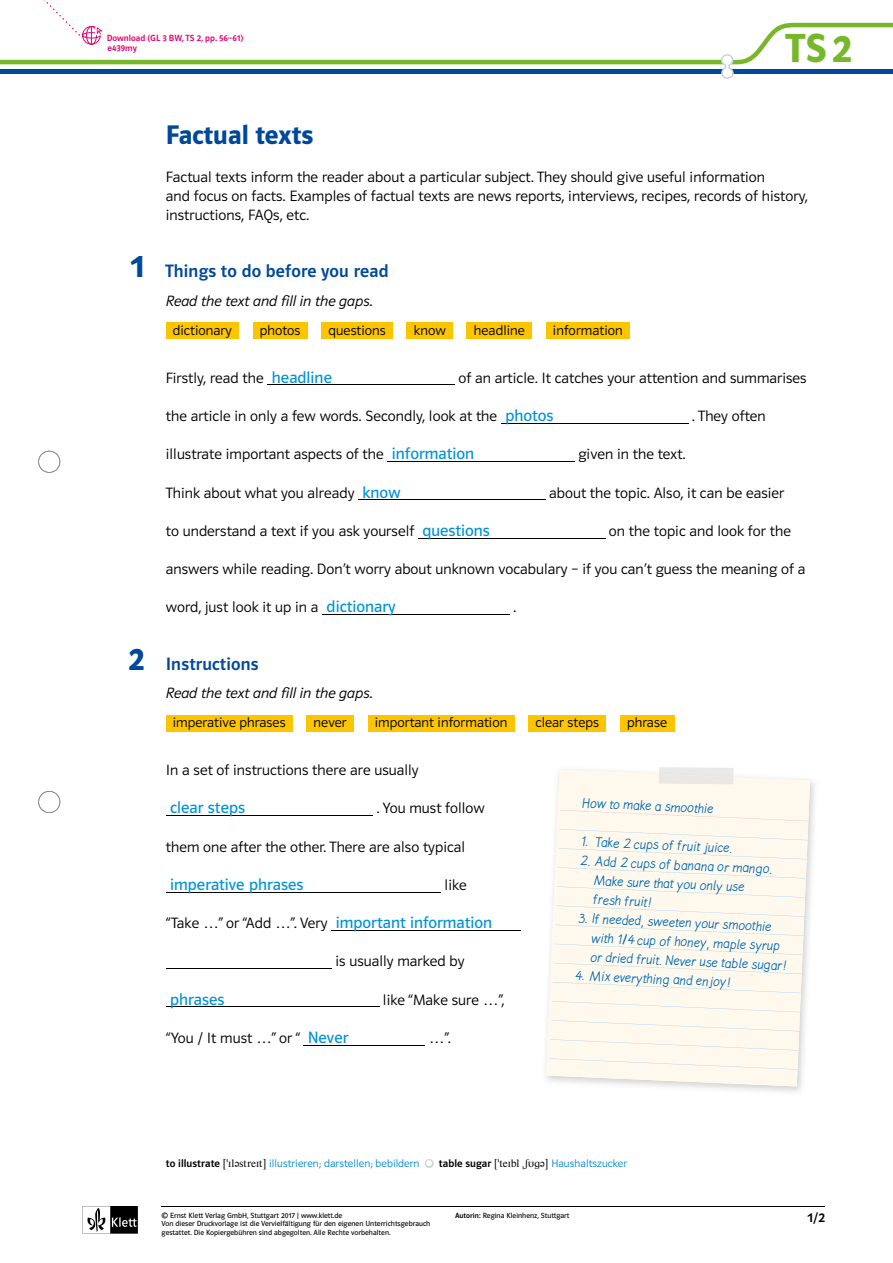
<style>
.page{position:relative;width:893px;height:1263px;background:#fff}
.page>*{position:absolute;margin:0;border:0;box-sizing:border-box;transform-origin:0 0}
.t1{font:42px "Polo 22 K Hfett";color:#76b82a}
.t2{font:33px "Polo ST11 K Hfett";color:#00489a}
.t3{font:27px "Polo ST11 K Hfett";color:#00489a}
.t4{font:18px "Polo ST11 K Krftg";letter-spacing:.01em;color:#00489a}
.t5{font:16.5px "Polo ST11 K Buch";color:#0093d6}
.t6{font:15px/19.2px "Polo ST11 K Leicht";letter-spacing:.005em;color:#000}
.t7{font:15px/19.4px "Lemme Script";color:#0069b4}
.t8{font:15px "Polo ST11 K Leicht Kursiv";color:#000}
.t9{font:13.8px "Polo ST11 K Leicht";letter-spacing:.005em;color:#000}
.t10{font:13.5px "Polo ST11 K Krftg";color:#000}
.t11{font:10.8px "Polo ST11 K Leicht";letter-spacing:.005em;color:#008bd2}
.t12{font:9px/10.5px "Polo ST11 K Krftg";color:#e6006d}
.t13{font:7.5px/8.9px "Polo ST11 K Buch";color:#000}
.s1{font-family:"Polo ST11 K Buch";font-size:16.5px;color:#0093d6}
.s2{font-family:"Polo ST11 K Krftg";color:#000}
.s3{font-family:"Klett 55 Phon Ser";color:#000}
.s4{font-family:"Mistral";font-size:13.5px;color:#fff}
.s5{font-family:"Polo ST11 K Krftg"}
</style>
<div class="page">
<svg style="left:83px;top:1206px;width:55px;height:27px"></svg>
<svg style="left:0;top:0;width:893px;height:79px"></svg>
<svg style="left:38px;top:451px;width:22px;height:22px"></svg>
<svg style="left:38px;top:791px;width:22px;height:22px"></svg>
<hr style="left:162px;top:1206px;width:663px;height:1px;background:#000">
<div style="left:166px;top:322px;width:73px;height:17px;background:#fdc400"></div>
<div style="left:253px;top:322px;width:55px;height:17px;background:#fdc400"></div>
<div style="left:322px;top:322px;width:71px;height:17px;background:#fdc400"></div>
<div style="left:407px;top:322px;width:46px;height:17px;background:#fdc400"></div>
<div style="left:467px;top:322px;width:65px;height:17px;background:#fdc400"></div>
<div style="left:546px;top:322px;width:84px;height:17px;background:#fdc400"></div>
<div style="left:166px;top:715px;width:127px;height:16px;background:#fdc400"></div>
<div style="left:307px;top:715px;width:47px;height:16px;background:#fdc400"></div>
<div style="left:368px;top:715px;width:146px;height:16px;background:#fdc400"></div>
<div style="left:528px;top:715px;width:78px;height:16px;background:#fdc400"></div>
<div style="left:620px;top:715px;width:54px;height:16px;background:#fdc400"></div>
<hr style="left:268px;top:385px;width:187px;height:1px;background:#000">
<hr style="left:501px;top:423px;width:187px;height:1px;background:#000">
<hr style="left:388px;top:461px;width:187px;height:1px;background:#000">
<hr style="left:358px;top:499px;width:187px;height:1px;background:#000">
<hr style="left:418px;top:538px;width:187px;height:1px;background:#000">
<hr style="left:322px;top:614px;width:187px;height:1px;background:#000">
<hr style="left:166px;top:815px;width:207px;height:1px;background:#000">
<hr style="left:166px;top:892px;width:275px;height:1px;background:#000">
<hr style="left:331px;top:930px;width:190px;height:1px;background:#000">
<hr style="left:166px;top:968px;width:166px;height:1px;background:#000">
<hr style="left:166px;top:1006px;width:213px;height:1px;background:#000">
<hr style="left:304px;top:1045px;width:121px;height:1px;background:#000">
<svg style="left:425px;top:1159px;width:9px;height:9px"></svg>
<svg style="left:546px;top:770px;width:264px;height:313px;fill:#fff9ed"></svg>
<svg style="left:549px;top:810px;width:261px;height:276px;background:#fcf7ed"></svg>
<img style="left:659px;top:767px;width:74px;height:7px">
<svg style="left:659px;top:774px;width:74px;height:10px"></svg>
<p class="t12" style="left:107px;top:33px;width:138px">Download (GL 3 BW, TS 2, pp. 56–61) e439my</p>
<h1 class="t1" style="left:785px;top:26px;width:68px">TS 2</h1>
<h2 class="t2" style="left:131px;top:248px;width:15px">1</h2>
<h2 class="t2" style="left:129px;top:640px;width:18px">2</h2>
<h3 class="t3" style="left:166px;top:119px;width:149px">Factual texts</h3>
<p class="t6" style="left:166px;top:167px;width:643px">Factual texts inform the reader about a particular subject. They should give useful information<br>and focus on facts. Examples of factual texts are news reports, interviews, recipes, records of history, instructions, FAQs, etc.</p>
<p class="t4" style="left:165px;top:262px;width:225px">Things to do before you read</p>
<p class="t8" style="left:166px;top:293px;width:208px">Read the text and fill in the gaps.</p>
<p class="t9" style="left:173px;top:323px;width:60px">dictionary</p>
<p class="t9" style="left:260px;top:323px;width:42px">photos</p>
<p class="t9" style="left:329px;top:323px;width:59px">questions</p>
<p class="t9" style="left:414px;top:323px;width:33px">know</p>
<p class="t9" style="left:474px;top:323px;width:53px">headline</p>
<p class="t9" style="left:553px;top:323px;width:71px">information</p>
<p class="t6" style="left:166px;top:368px;width:168px">Firstly, read the <span class="s1">headline</span></p>
<p class="t6" style="left:458px;top:368px;width:350px">of an article. It catches your attention and summarises</p>
<p class="t6" style="left:166px;top:406px;width:389px">the article in only a few words. Secondly, look at the <span class="s1">photos</span></p>
<p class="t6" style="left:692px;top:406px;width:75px">. They often</p>
<p class="t6" style="left:166px;top:445px;width:310px">illustrate important aspects of the <span class="s1">information</span></p>
<p class="t6" style="left:578px;top:445px;width:109px">given in the text.</p>
<p class="t6" style="left:166px;top:483px;width:236px">Think about what you already <span class="s1">know</span></p>
<p class="t6" style="left:549px;top:483px;width:237px">about the topic. Also, it can be easier</p>
<p class="t6" style="left:166px;top:521px;width:326px">to understand a text if you ask yourself <span class="s1">questions</span></p>
<p class="t6" style="left:609px;top:521px;width:183px">on the topic and look for the</p>
<p class="t6" style="left:166px;top:559px;width:641px">answers while reading. Don’t worry about unknown vocabulary – if you can’t guess the meaning of a</p>
<p class="t6" style="left:166px;top:598px;width:231px">word, just look it up in a <span class="s1">dictionary</span></p>
<p class="t6" style="left:513px;top:598px;width:5px">.</p>
<p class="t4" style="left:166px;top:654px;width:94px">Instructions</p>
<p class="t8" style="left:166px;top:685px;width:208px">Read the text and fill in the gaps.</p>
<p class="t9" style="left:173px;top:715px;width:114px">imperative phrases</p>
<p class="t9" style="left:314px;top:715px;width:35px">never</p>
<p class="t9" style="left:375px;top:715px;width:134px">important information</p>
<p class="t9" style="left:535px;top:715px;width:65px">clear steps</p>
<p class="t9" style="left:627px;top:715px;width:41px">phrase</p>
<p class="t6" style="left:166px;top:760px;width:254px">In a set of instructions there are usually</p>
<p class="t5" style="left:170px;top:799px;width:76px">clear steps</p>
<p class="t6" style="left:377px;top:799px;width:110px">. You must follow</p>
<p class="t6" style="left:166px;top:837px;width:301px">them one after the other. There are also typical</p>
<p class="t5" style="left:170px;top:875px;width:135px">imperative phrases</p>
<p class="t6" style="left:445px;top:875px;width:24px">like</p>
<p class="t6" style="left:166px;top:913px;width:328px">“Take …” or “Add …”. Very <span class="s1">important information</span></p>
<p class="t6" style="left:335px;top:952px;width:131px">is usually marked by</p>
<p class="t5" style="left:170px;top:990px;width:56px">phrases</p>
<p class="t6" style="left:383px;top:990px;width:123px">like “Make sure …”,</p>
<p class="t6" style="left:166px;top:1028px;width:184px">“You / It must …” or “ <span class="s1">Never</span></p>
<p class="t6" style="left:429px;top:1028px;width:23px">…”.</p>
<p class="t7" style="left:583px;top:793px;width:133px;rotate:3deg">How to make a smoothie</p>
<p class="t7" style="left:582px;top:832px;width:153px;rotate:3deg">1. Take 2 cups of fruit juice.</p>
<p class="t7" style="left:596px;top:852px;width:179px;text-indent:-15px;rotate:3deg">2. Add 2 cups of banana or mango.<br>Make sure that you only use fresh fruit!</p>
<p class="t7" style="left:593px;top:909px;width:197px;text-indent:-15px;rotate:3deg">3. If needed, sweeten your smoothie with 1/4 cup of honey, maple syrup or dried fruit. Never use table sugar!</p>
<p class="t7" style="left:576px;top:966px;width:157px;rotate:3deg">4. Mix everything and enjoy!</p>
<p class="t11" style="left:166px;top:1158px;width:463px"><span class="s2">to illustrate</span> <span class="s3">!*IlEstreIt?</span> illustrieren; darstellen; bebildern <span class="s4">●</span> <span class="s2">table sugar</span> <span class="s3">!*teIbl +SUGE?</span> Haushaltszucker</p>
<p class="t13" style="left:162px;top:1211px;width:270px">© Ernst Klett Verlag GmbH, Stuttgart 2017 | www.klett.de<br>Von dieser Druckvorlage ist die Vervielfältigung für den eigenen Unterrichtsgebrauch gestattet. Die Kopiergebühren sind abgegolten. Alle Rechte vorbehalten.</p>
<p class="t13" style="left:455px;top:1211px;width:116px"><span class="s5">Autorin:</span> Regina Kleinhenz, Stuttgart</p>
<p class="t10" style="left:808px;top:1210px;width:19px">1/2</p>
</div>
